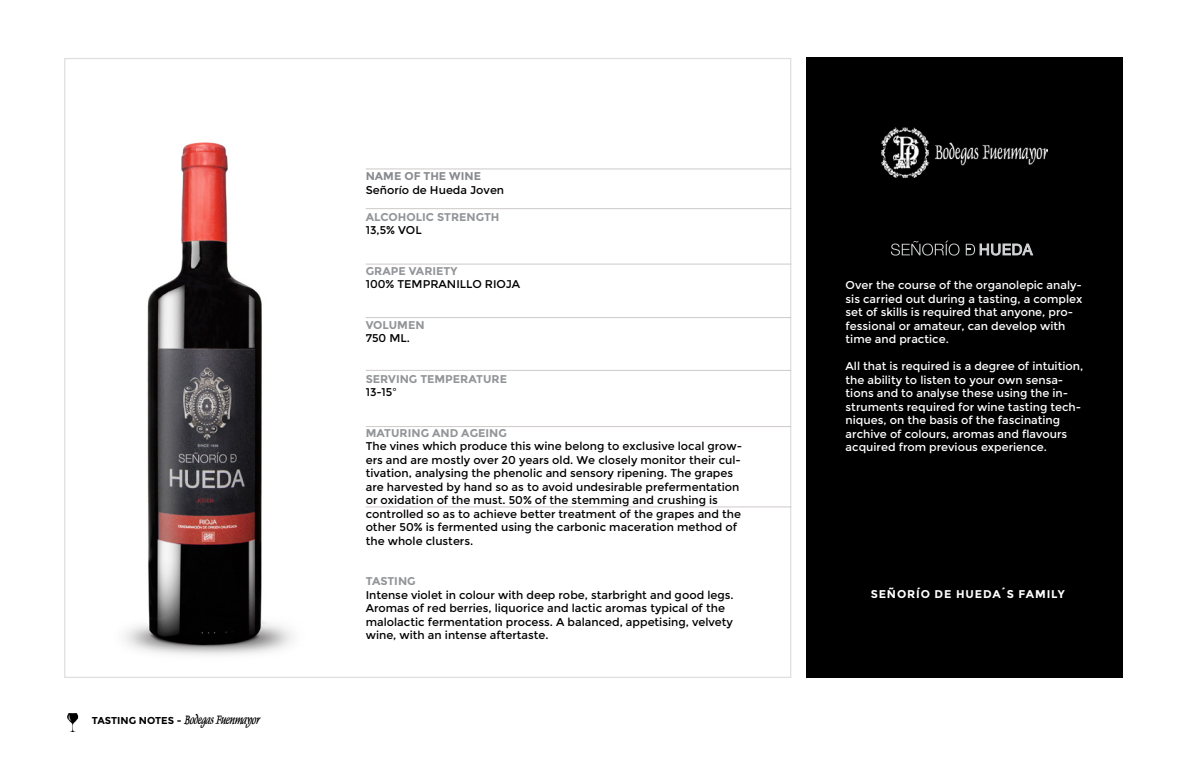
<style>
.page{position:relative;width:1190px;height:765px;background:#fff}
.page>*{position:absolute;margin:0;border:0;box-sizing:border-box;transform-origin:0 0}
.t1{font:italic 100 13.75px "Dolphin";color:#000}
.t2{font:11.25px/13.5px "Montserrat";color:#000}
.t3{font:11.25px/13.5px "Montserrat";color:#fff}
.t4{font:700 11.25px "Montserrat";color:#939598}
.t5{font:700 11.25px "Montserrat";letter-spacing:.075em;color:#fff}
.t6{font:700 11.25px "Montserrat";color:#888a8d}
.s1{font-family:"Montserrat";font-weight:700;font-style:normal;font-size:10px}
</style>
<div class="page">
<img style="left:124px;top:142px;width:168px;height:513px">
<div style="left:806px;top:58px;width:316px;height:620px;background:#000"></div>
<img style="left:881px;top:127px;width:166px;height:50px">
<hr style="left:366px;top:208px;width:425px;height:1px;background:#cec9c8">
<hr style="left:366px;top:169px;width:425px;height:1px;background:#cec9c8">
<hr style="left:366px;top:264px;width:425px;height:1px;background:#cec9c8">
<hr style="left:366px;top:317px;width:425px;height:1px;background:#cec9c8">
<hr style="left:366px;top:370px;width:425px;height:1px;background:#cec9c8">
<hr style="left:366px;top:426px;width:425px;height:1px;background:#cec9c8">
<hr style="left:366px;top:507px;width:425px;height:1px;background:#cec9c8">
<img style="left:67px;top:713px;width:12px;height:18px">
<svg style="left:891px;top:241px;width:68px;height:15px"></svg>
<svg style="left:965px;top:243px;width:68px;height:13px"></svg>
<p class="t1" style="left:92px;top:711px;width:169px"><span class="s1">TASTING NOTES -</span> Bodegas Fuenmayor</p>
<p class="t6" style="left:366px;top:170px;width:117px">NAME OF THE WINE</p>
<p class="t2" style="left:366px;top:183px;width:140px">Señorío de Hueda Joven</p>
<p class="t4" style="left:366px;top:210px;width:135px">ALCOHOLIC STRENGTH</p>
<p class="t2" style="left:366px;top:224px;width:57px">13,5% VOL</p>
<p class="t4" style="left:366px;top:264px;width:93px">GRAPE VARIETY</p>
<p class="t2" style="left:366px;top:278px;width:156px">100% TEMPRANILLO RIOJA</p>
<p class="t4" style="left:366px;top:318px;width:60px">VOLUMEN</p>
<p class="t2" style="left:366px;top:332px;width:46px">750 ML.</p>
<p class="t4" style="left:366px;top:372px;width:143px">SERVING TEMPERATURE</p>
<p class="t2" style="left:366px;top:386px;width:32px">13-15º</p>
<p class="t4" style="left:366px;top:426px;width:142px">MATURING AND AGEING</p>
<p class="t2" style="left:366px;top:440px;width:378px">The vines which produce this wine belong to exclusive local grow&shy;ers and are mostly over 20 years old. We closely monitor their cul&shy;tivation, analysing the phenolic and sensory ripening. The grapes are harvested by hand so as to avoid undesirable prefermentation or oxidation of the must. 50% of the stemming and crushing is controlled so as to achieve better treatment of the grapes and the other 50% is fermented using the carbonic maceration method of the whole clusters.</p>
<p class="t4" style="left:366px;top:575px;width:51px">TASTING</p>
<p class="t2" style="left:366px;top:588px;width:369px">Intense violet in colour with deep robe, starbright and good legs.<br>Aromas of red berries, liquorice and lactic aromas typical of the malolactic fermentation process. A balanced, appetising, velvety wine, with an intense aftertaste.</p>
<p class="t3" style="left:845px;top:279px;width:238px">Over the course of the organolepic analy&shy;sis carried out during a tasting, a complex set of skills is required that anyone, pro&shy;fessional or amateur, can develop with time and practice.</p>
<p class="t3" style="left:845px;top:360px;width:239px">All that is required is a degree of intuition, the ability to listen to your own sensa&shy;tions and to analyse these using the in&shy;struments required for wine tasting tech&shy;niques, on the basis of the fascinating archive of colours, aromas and flavours acquired from previous experience.</p>
<p class="t5" style="left:870px;top:588px;width:195px">SEÑORÍO DE HUEDA´S FAMILY</p>
</div>
